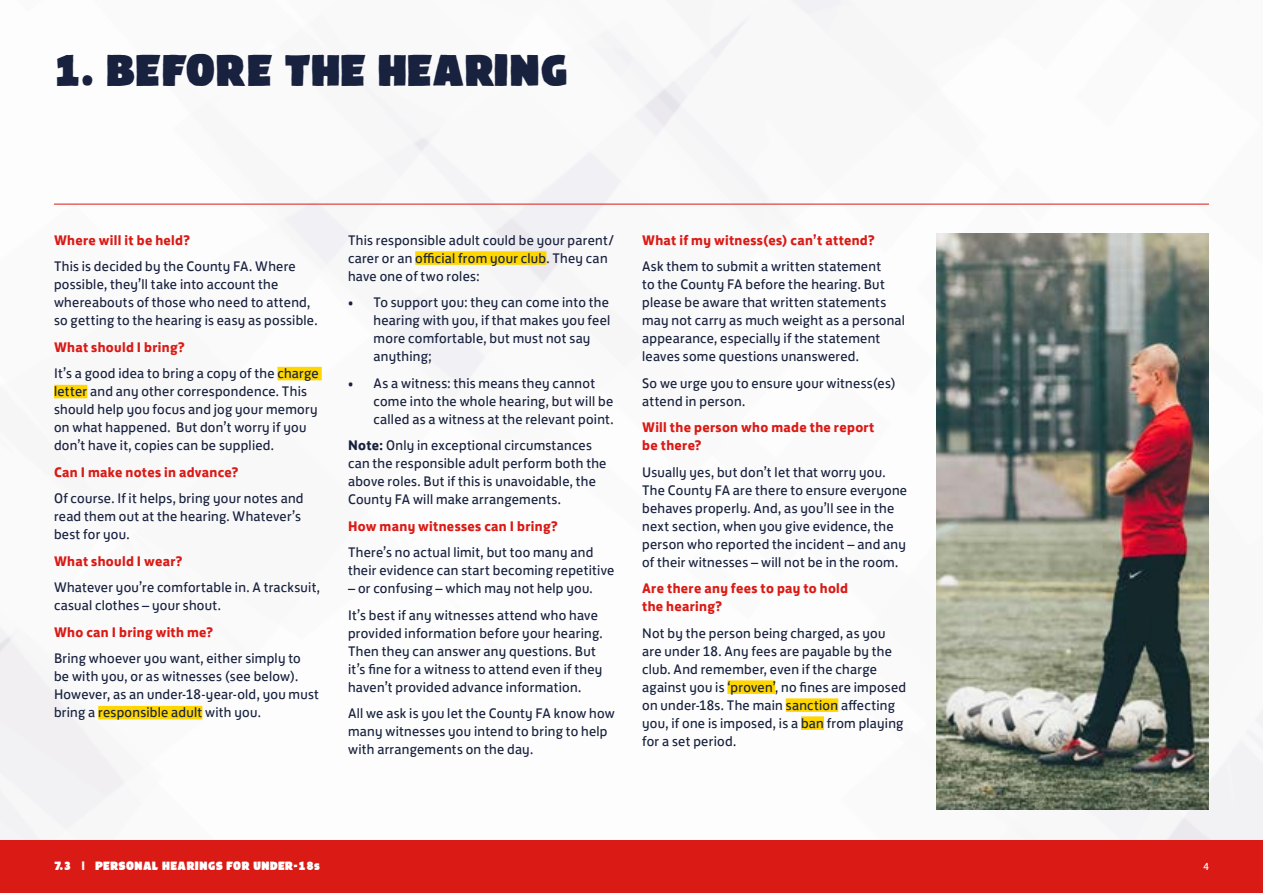
<style>
.page{position:relative;width:1263px;height:893px;background:#fff}
.page>*{position:absolute;margin:0;border:0;box-sizing:border-box;transform-origin:0 0}
.t1{font:39px "FA Brush";color:#18223e}
.t2{font:14.25px/18px "FS Jack";letter-spacing:.02em;color:#18223e}
.t3{font:700 14.25px/18px "FS Jack";letter-spacing:.02em;color:#da1a15}
.t4{font:10.5px "FA Brush";letter-spacing:.03em;color:#fff}
.t5{font:10.5px "FS Jack";color:#fff}
.s1{font-weight:700}
</style>
<div class="page">
<img style="left:0;top:0;width:1263px;height:840px">
<div style="left:277px;top:367px;width:45px;height:13px;background:#ffd600"></div>
<div style="left:54px;top:385px;width:33px;height:13px;background:#ffd600"></div>
<div style="left:98px;top:706px;width:104px;height:13px;background:#ffd600"></div>
<div style="left:415px;top:251px;width:131px;height:14px;background:#ffd600"></div>
<div style="left:727px;top:680px;width:48px;height:14px;background:#ffd600"></div>
<div style="left:786px;top:698px;width:52px;height:14px;background:#ffd600"></div>
<div style="left:801px;top:716px;width:23px;height:14px;background:#ffd600"></div>
<hr style="left:54px;top:204px;width:1155px;height:1px;background:#da1a15">
<img style="left:936px;top:234px;width:273px;height:575px">
<div style="left:0;top:840px;width:1263px;height:53px;background:#da1a15"></div>
<h1 class="t1" style="left:54px;top:54px;width:516px">1. BEFORE THE HEARING</h1>
<p class="t3" style="left:54px;top:230px;width:138px">Where will it be held?</p>
<p class="t2" style="left:54px;top:256px;width:265px">This is decided by the County FA. Where possible, they’ll take into account the whereabouts of those who need to attend, so getting to the hearing is easy as possible.</p>
<p class="t3" style="left:54px;top:337px;width:132px">What should I bring?</p>
<p class="t2" style="left:54px;top:363px;width:266px">It’s a good idea to bring a copy of the charge letter and any other correspondence. This should help you focus and jog your memory on what happened. But don’t worry if you don’t have it, copies can be supplied.</p>
<p class="t3" style="left:54px;top:462px;width:186px">Can I make notes in advance?</p>
<p class="t2" style="left:54px;top:488px;width:251px">Of course. If it helps, bring your notes and read them out at the hearing. Whatever’s best for you.</p>
<p class="t3" style="left:54px;top:551px;width:130px">What should I wear?</p>
<p class="t2" style="left:54px;top:577px;width:267px">Whatever you’re comfortable in. A tracksuit, casual clothes – your shout.</p>
<p class="t3" style="left:54px;top:622px;width:161px">Who can I bring with me?</p>
<p class="t2" style="left:54px;top:648px;width:266px">Bring whoever you want, either simply to be with you, or as witnesses (see below).<br>However, as an under-18-year-old, you must bring a responsible adult with you.</p>
<p class="t2" style="left:348px;top:230px;width:268px">This responsible adult could be your parent/ carer or an official from your club. They can have one of two roles:</p>
<p class="t2" style="left:374px;top:292px;width:238px;text-indent:-26px">• To support you: they can come into the hearing with you, if that makes you feel more comfortable, but must not say anything;</p>
<p class="t2" style="left:374px;top:373px;width:241px;text-indent:-26px">• As a witness: this means they cannot come into the whole hearing, but will be called as a witness at the relevant point.</p>
<p class="t2" style="left:348px;top:435px;width:260px"><span class="s1">Note:</span> Only in exceptional circumstances can the responsible adult perform both the above roles. But if this is unavoidable, the County FA will make arrangements.</p>
<p class="t3" style="left:348px;top:516px;width:211px">How many witnesses can I bring?</p>
<p class="t2" style="left:348px;top:542px;width:268px">There’s no actual limit, but too many and their evidence can start becoming repetitive</p>
<p class="t2" style="left:348px;top:574px;width:251px;line-height:26.5px">– or confusing – which may not help you.<br>It’s best if any witnesses attend who have</p>
<p class="t2" style="left:348px;top:623px;width:256px">provided information before your hearing.<br>Then they can answer any questions. But it’s fine for a witness to attend even if they haven’t provided advance information.</p>
<p class="t2" style="left:348px;top:703px;width:268px">All we ask is you let the County FA know how many witnesses you intend to bring to help with arrangements on the day.</p>
<p class="t3" style="left:642px;top:230px;width:234px">What if my witness(es) can’t attend?</p>
<p class="t2" style="left:642px;top:256px;width:264px">Ask them to submit a written statement<br>to the County FA before the hearing. But please be aware that written statements may not carry as much weight as a personal appearance, especially if the statement leaves some questions unanswered.</p>
<p class="t2" style="left:642px;top:373px;width:255px">So we urge you to ensure your witness(es) attend in person.</p>
<p class="t3" style="left:642px;top:417px;width:234px">Will the person who made the report be there?</p>
<p class="t2" style="left:642px;top:462px;width:267px">Usually yes, but don’t let that worry you.<br>The County FA are there to ensure everyone behaves properly. And, as you’ll see in the next section, when you give evidence, the person who reported the incident – and any of their witnesses – will not be in the room.</p>
<p class="t3" style="left:642px;top:578px;width:207px">Are there any fees to pay to hold the hearing?</p>
<p class="t2" style="left:642px;top:623px;width:266px">Not by the person being charged, as you are under 18. Any fees are payable by the club. And remember, even if the charge against you is ‘proven’, no fines are imposed on under-18s. The main sanction affecting you, if one is imposed, is a ban from playing for a set period.</p>
<p class="t4" style="left:54px;top:862px;width:267px">7.3 | PERSONAL HEARINGS FOR UNDER-18s</p>
<p class="t5" style="left:1203px;top:858px;width:7px">4</p>
</div>
